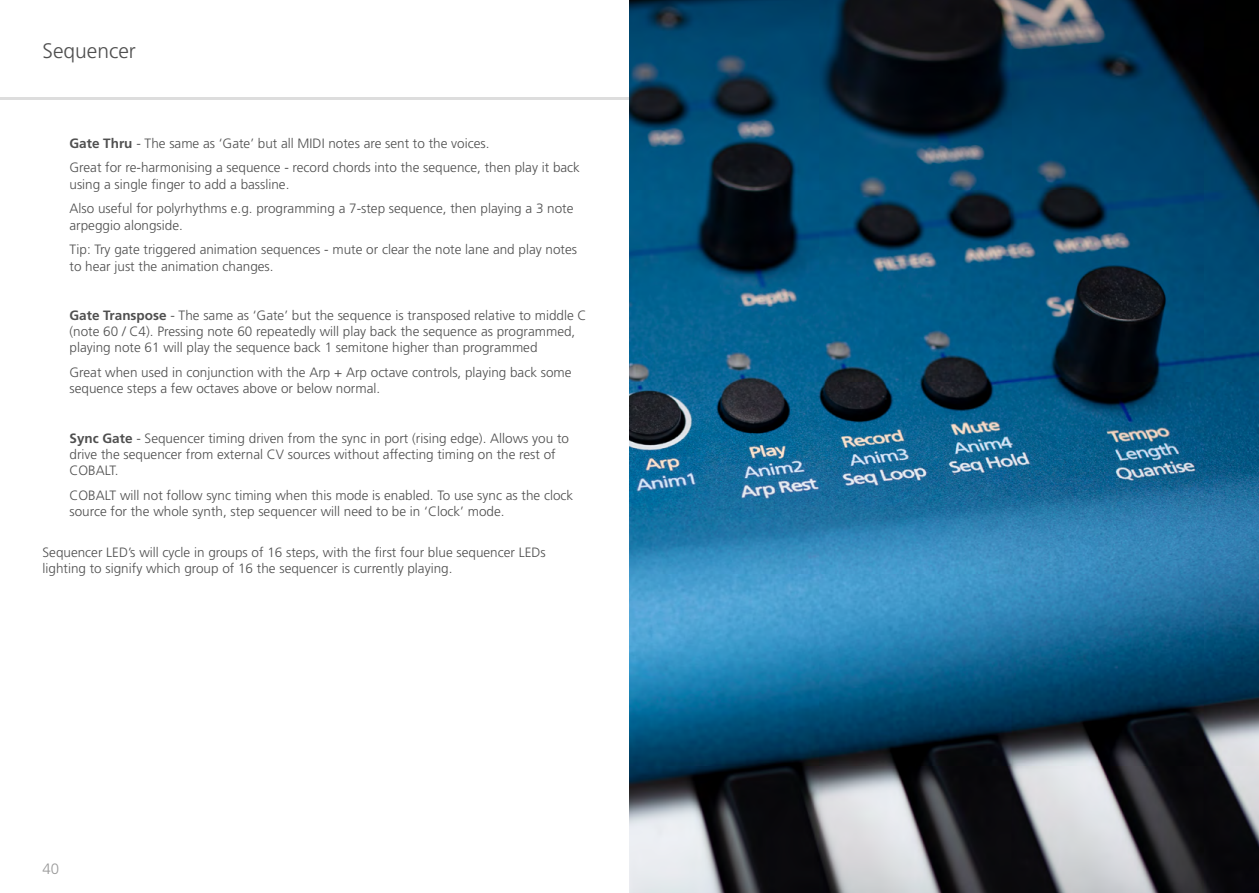
<style>
.page{position:relative;width:1259px;height:893px;background:#fff}
.page>*{position:absolute;margin:0;border:0;box-sizing:border-box;transform-origin:0 0}
.t1{font:300 21px "Frutiger LT Std";color:#4f4f4f}
.t2{font:300 15px "Frutiger LT Std";color:#999}
.t3{font:300 13.5px/16.2px "Frutiger LT Std";color:#4f4f4f}
.s1{font-weight:700}
</style>
<div class="page">
<hr style="left:0;top:98px;width:1259px;height:2px;background:#ddd">
<img style="left:629px;top:0;width:630px;height:893px">
<h1 class="t1" style="left:43px;top:39px;width:95px">Sequencer</h1>
<p class="t3" style="left:70px;top:131px;width:512px;line-height:24.8px"><span class="s1">Gate Thru</span> - The same as ‘Gate’ but all MIDI notes are sent to the voices.<br>Great for re-harmonising a sequence - record chords into the sequence, then play it back</p>
<p class="t3" style="left:70px;top:172px;width:505px;line-height:24.8px">using a single finger to add a bassline.<br>Also useful for polyrhythms e.g. programming a 7-step sequence, then playing a 3 note</p>
<p class="t3" style="left:70px;top:213px;width:509px;line-height:24.8px">arpeggio alongside.<br>Tip: Try gate triggered animation sequences - mute or clear the note lane and play notes</p>
<p class="t3" style="left:70px;top:258px;width:206px">to hear just the animation changes.</p>
<p class="t3" style="left:70px;top:307px;width:518px"><span class="s1">Gate Transpose</span> - The same as ‘Gate’ but the sequence is transposed relative to middle C (note 60 / C4). Pressing note 60 repeatedly will play back the sequence as programmed, playing note 61 will play the sequence back 1 semitone higher than programmed</p>
<p class="t3" style="left:70px;top:364px;width:503px">Great when used in conjunction with the Arp + Arp octave controls, playing back some sequence steps a few octaves above or below normal.</p>
<p class="t3" style="left:70px;top:430px;width:501px"><span class="s1">Sync Gate</span> - Sequencer timing driven from the sync in port (rising edge). Allows you to drive the sequencer from external CV sources without affecting timing on the rest of<br>COBALT.</p>
<p class="t3" style="left:70px;top:487px;width:505px">COBALT will not follow sync timing when this mode is enabled. To use sync as the clock source for the whole synth, step sequencer will need to be in ‘Clock’ mode.</p>
<p class="t3" style="left:43px;top:544px;width:505px">Sequencer LED’s will cycle in groups of 16 steps, with the first four blue sequencer LEDs lighting to signify which group of 16 the sequencer is currently playing.</p>
<p class="t2" style="left:43px;top:860px;width:18px">40</p>
</div>
